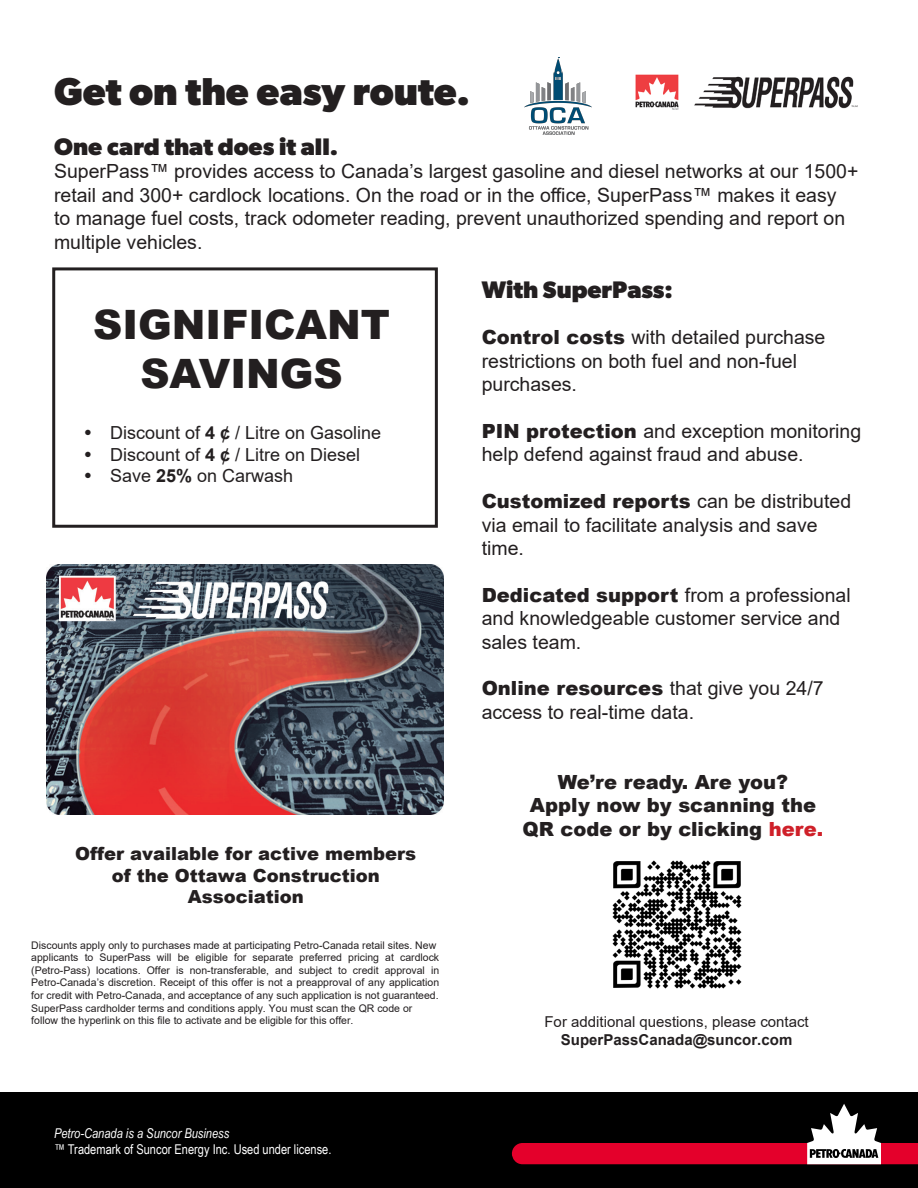
<style>
.page{position:relative;width:918px;height:1188px;background:#fff}
.page>*{position:absolute;margin:0;border:0;box-sizing:border-box;transform-origin:0 0}
.t1{font:900 40.5px/48.6px "Arial";color:#231f20;text-align:center}
.t2{font:700 39px "Gibson";color:#231f20}
.t3{font:700 24px "Gibson";color:#231f20}
.t4{font:19.5px/23.4px "Arial";color:#231f20}
.t5{font:900 19.5px "Arial";color:#231f20}
.t6{font:18px "Arial";color:#231f20}
.t7{font:900 18px/21.6px "Arial";color:#231f20;text-align:center}
.t8{font:15px "Arial";color:#231f20}
.t9{font:700 15px "Arial";color:#231f20}
.t10{font:13.5px "Arial Narrow";color:#fff}
.t11{font:italic 13.5px "Arial Narrow";color:#fff}
.t12{font:10.5px/12.6px "Arial";color:#231f20}
.s1{font-family:"Gibson"}
.s2{font-weight:700}
.s3{font-weight:900}
.s4{color:#cf2029}
</style>
<div class="page">
<img style="left:635px;top:74px;width:222px;height:36px">
<div style="left:0;top:1092px;width:918px;height:96px;background:#000"></div>
<img style="left:46px;top:565px;width:398px;height:250px">
<div style="left:52px;top:267px;width:386px;height:261px;border:3px solid #231f20"></div>
<svg style="left:512px;top:1104px;width:406px;height:60px"></svg>
<img style="left:612px;top:860px;width:130px;height:129px">
<img style="left:524px;top:57px;width:68px;height:78px">
<p class="t2" style="left:54px;top:68px;width:418px">Get on the easy route.</p>
<p class="t3" style="left:54px;top:132px;width:286px">One card that does it all.</p>
<p class="t4" style="left:54px;top:160px;width:806px">SuperPass™ provides access to Canada’s largest gasoline and diesel networks at our 1500+ retail and 300+ cardlock locations. On the road or in the office, SuperPass™ makes it easy<br>to manage fuel costs, track odometer reading, prevent unauthorized spending and report on multiple vehicles.</p>
<p class="t1" style="left:93px;top:299px;width:298px">SIGNIFICANT<br>SAVINGS</p>
<p class="t6" style="left:83px;top:420px;width:300px"><span class="s1">•</span> Discount of <span class="s2">4 ¢</span> / Litre on Gasoline</p>
<p class="t6" style="left:83px;top:442px;width:279px"><span class="s1">•</span> Discount of <span class="s2">4 ¢</span> / Litre on Diesel</p>
<p class="t6" style="left:83px;top:463px;width:212px"><span class="s1">•</span> Save <span class="s2">25%</span> on Carwash</p>
<p class="t7" style="left:75px;top:842px;width:343px">Offer available for active members of the Ottawa Construction<br>Association</p>
<p class="t12" style="left:31px;top:938px;width:409px">Discounts apply only to purchases made at participating Petro-Canada retail sites. New applicants to SuperPass will be eligible for separate preferred pricing at cardlock (Petro-Pass) locations. Offer is non-transferable, and subject to credit approval in Petro-Canada’s discretion. Receipt of this offer is not a preapproval of any application for credit with Petro-Canada, and acceptance of any such application is not guaranteed.<br>SuperPass cardholder terms and conditions apply. You must scan the QR code or follow the hyperlink on this file to activate and be eligible for this offer.</p>
<p class="t11" style="left:54px;top:1124px;width:177px">Petro-Canada is a Suncor Business</p>
<p class="t10" style="left:54px;top:1139px;width:279px">™ Trademark of Suncor Energy Inc. Used under license.</p>
<p class="t3" style="left:482px;top:275px;width:193px">With SuperPass:</p>
<p class="t4" style="left:482px;top:326px;width:345px"><span class="s3">Control costs</span> with detailed purchase restrictions on both fuel and non-fuel purchases.</p>
<p class="t4" style="left:482px;top:419px;width:381px"><span class="s3">PIN protection</span> and exception monitoring help defend against fraud and abuse.</p>
<p class="t4" style="left:482px;top:490px;width:371px"><span class="s3">Customized reports</span> can be distributed via email to facilitate analysis and save time.</p>
<p class="t4" style="left:482px;top:583px;width:371px"><span class="s3">Dedicated support</span> from a professional and knowledgeable customer service and sales team.</p>
<p class="t4" style="left:482px;top:677px;width:343px"><span class="s3">Online resources</span> that give you 24/7 access to real-time data.</p>
<p class="t5" style="left:558px;top:768px;width:232px">We’re ready. Are you?</p>
<p class="t5" style="left:530px;top:791px;width:288px">Apply now by scanning the</p>
<p class="t5" style="left:523px;top:815px;width:302px">QR code or by clicking <span class="s4">here.</span></p>
<p class="t8" style="left:545px;top:1011px;width:266px">For additional questions, please contact</p>
<p class="t9" style="left:561px;top:1029px;width:233px">SuperPassCanada@suncor.com</p>
</div>
